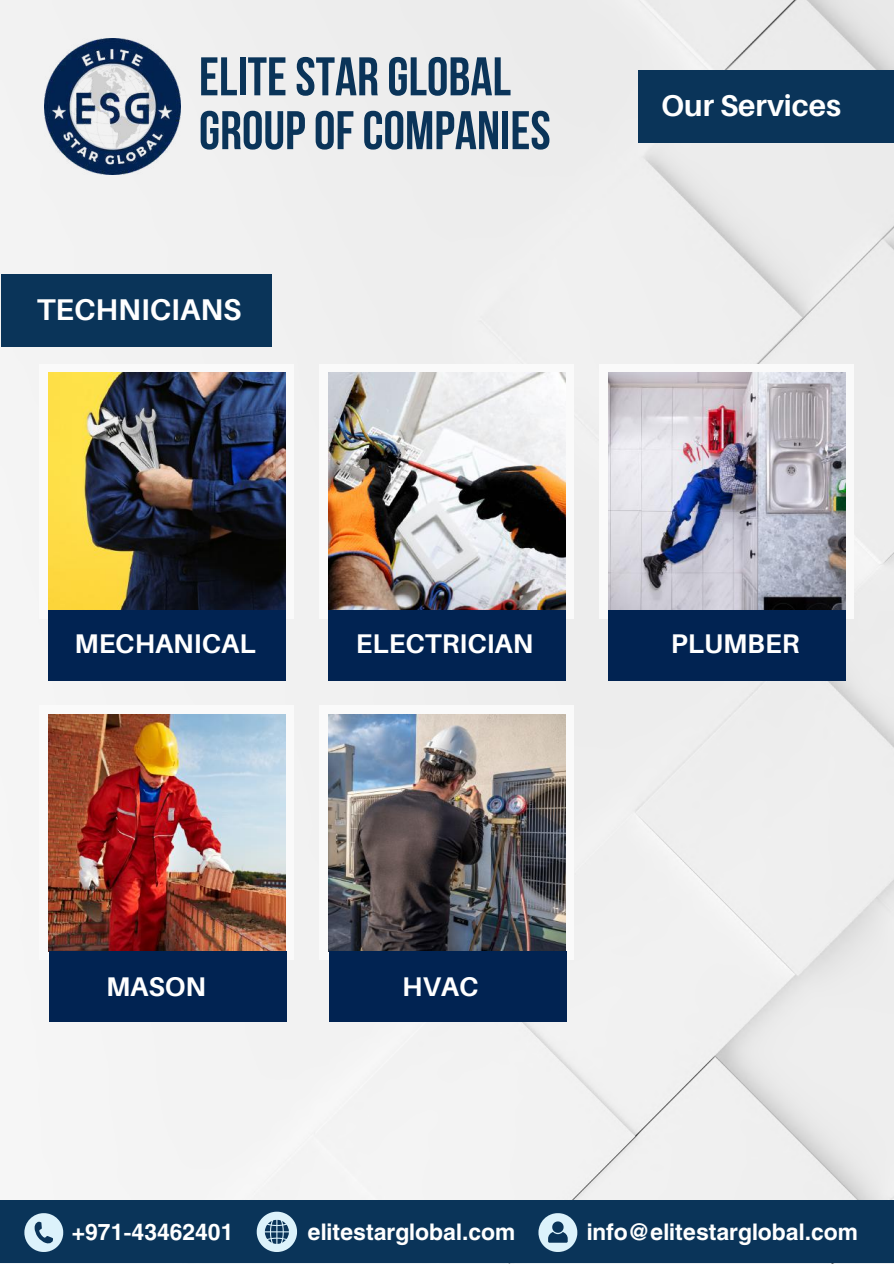
<style>
.page{position:relative;width:894px;height:1264px;background:#fff}
.page>*{position:absolute;margin:0;border:0;box-sizing:border-box;transform-origin:0 0}
.t1{font:700 54.3px/53.8px "Bebas Neue";color:#0a3459}
.t2{font:700 30px "Aileron";color:#fff}
.t3{font:700 27px "Aileron";color:#fff}
.t4{font:700 22.65px "Helios";color:#fff}
</style>
<div class="page">
<div style="left:0;top:0;width:893px;height:1263px;background:#efefef"></div>
<div style="left:0;top:1200px;width:893px;height:62px;background:#0a3459"></div>
<svg style="left:24px;top:1213px;width:39px;height:38px"></svg>
<svg style="left:257px;top:1211px;width:40px;height:40px"></svg>
<svg style="left:538px;top:1213px;width:39px;height:38px"></svg>
<img style="left:44px;top:38px;width:137px;height:136px">
<div style="left:638px;top:70px;width:255px;height:72px;background:#0a3459"></div>
<div style="left:40px;top:364px;width:254px;height:254px;background:#fafafa"></div>
<div style="left:319px;top:705px;width:255px;height:255px;background:#fafafa"></div>
<div style="left:319px;top:364px;width:255px;height:254px;background:#fafafa"></div>
<div style="left:599px;top:364px;width:254px;height:254px;background:#fafafa"></div>
<img style="left:48px;top:373px;width:238px;height:237px">
<img style="left:328px;top:714px;width:237px;height:237px">
<img style="left:328px;top:373px;width:237px;height:237px">
<img style="left:608px;top:373px;width:237px;height:237px">
<div style="left:48px;top:610px;width:238px;height:70px;background:#012352"></div>
<div style="left:328px;top:610px;width:237px;height:70px;background:#012352"></div>
<div style="left:608px;top:610px;width:237px;height:70px;background:#012352"></div>
<div style="left:329px;top:951px;width:237px;height:71px;background:#012352"></div>
<div style="left:1px;top:274px;width:271px;height:72px;background:#0a3459"></div>
<div style="left:40px;top:705px;width:254px;height:255px;background:#fafafa"></div>
<img style="left:48px;top:714px;width:238px;height:237px">
<div style="left:49px;top:951px;width:237px;height:71px;background:#012352"></div>
<h1 class="t1" style="left:199px;top:55px;width:353px">ELITESTAR GLOBAL<br>GROUPOFCOMPANIES</h1>
<h2 class="t2" style="left:37px;top:290px;width:206px">TECHNICIANS</h2>
<h2 class="t2" style="left:661px;top:87px;width:181px">Our Services</h2>
<p class="t3" style="left:74px;top:626px;width:183px">MECHANICAL</p>
<p class="t3" style="left:356px;top:626px;width:179px">ELECTRICIAN</p>
<p class="t3" style="left:670px;top:626px;width:130px">PLUMBER</p>
<p class="t3" style="left:106px;top:970px;width:102px">MASON</p>
<p class="t3" style="left:402px;top:970px;width:78px">HVAC</p>
<p class="t4" style="left:72px;top:1217px;width:163px">+971-43462401</p>
<p class="t4" style="left:307px;top:1217px;width:209px">elitestarglobal.com</p>
<p class="t4" style="left:586px;top:1217px;width:273px">info@elitestarglobal.com</p>
</div>
